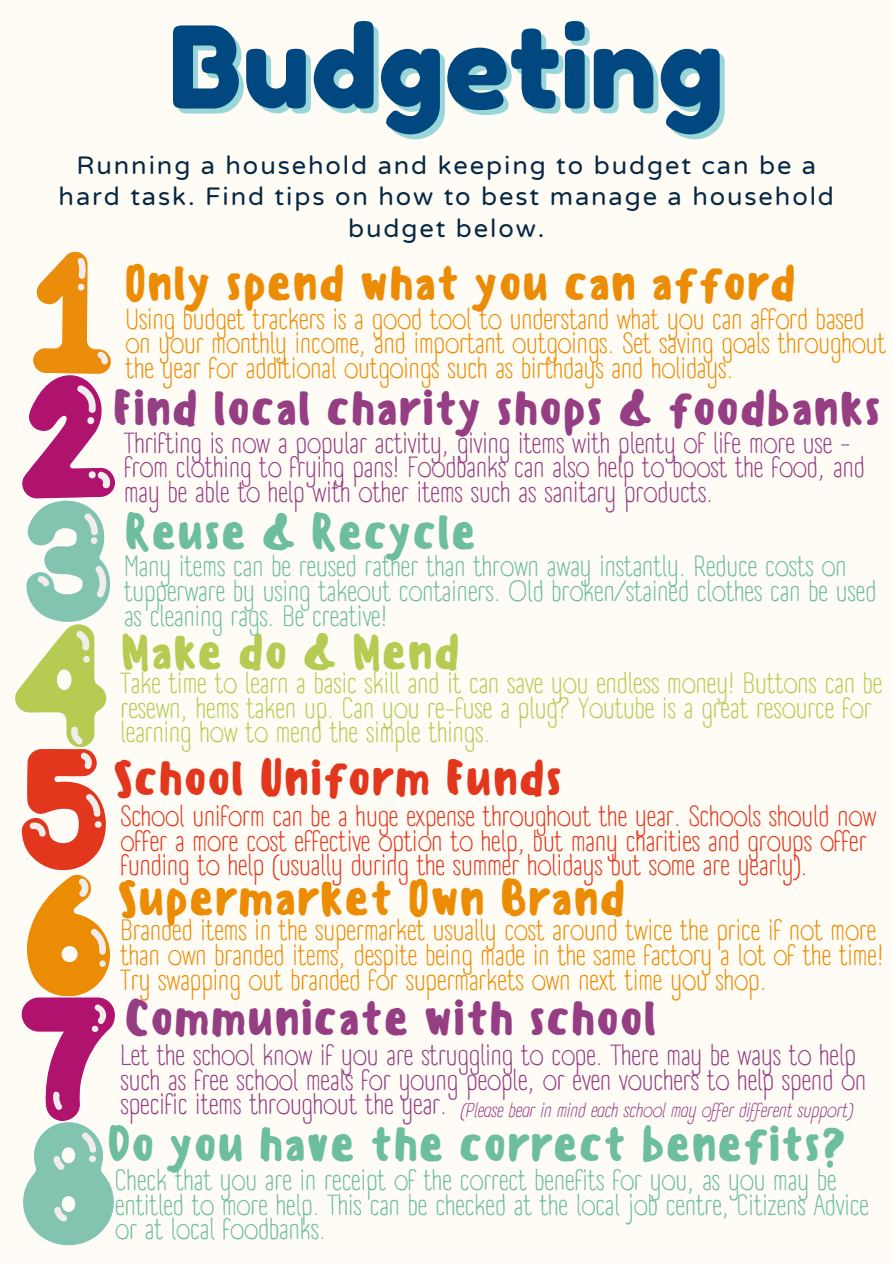
<style>
.page{position:relative;width:893px;height:1264px;background:#fff}
.page>*{position:absolute;margin:0;border:0;box-sizing:border-box;transform-origin:0 0}
.t1{font:113.25px "Fredoka One";color:#014880}
.t2{font:500 48px "Sensei";color:#963e83}
.t3{font:500 48px "Sensei";color:#ec8c04}
.t4{font:500 48px "Sensei";color:#6cbe9d}
.t5{font:500 48px "Sensei";color:#e2371d}
.t6{font:500 48px "Sensei";color:#b5cb51}
.t7{font:28.5px/24.8px "A Day Without Sun Text";color:#ec8c04}
.t8{font:28.5px/24.8px "A Day Without Sun Text";color:#963e83}
.t9{font:28.5px/24.8px "A Day Without Sun Text";color:#6cbe9d}
.t10{font:28.5px/24.8px "A Day Without Sun Text";color:#e2371d}
.t11{font:28.5px/24.8px "A Day Without Sun Text";color:#b5cb51}
.t12{font:25.5px/31.5px "Varela Round";letter-spacing:.075em;color:#062842;text-align:center}
.t13{font:italic 19.5px "A Day Without Sun Text";color:#963e83}
</style>
<div class="page">
<div style="left:0;top:0;width:892px;height:1262px;background:#fffcf6"></div>
<svg style="left:15px;top:251px;width:100px;height:995px"></svg>
<p class="t1" style="left:168px;top:-2px;width:557px">Budgeting</p>
<p class="t12" style="left:59px;top:150px;width:776px">Running a household and keeping to budget can be a hard task. Find tips on how to best manage a household budget below.</p>
<p class="t3" style="left:124px;top:254px;width:673px">Only spend what you can afford</p>
<p class="t7" style="left:126px;top:306px;width:761px">Using budget trackers is a good tool to understand what you can afford based on your monthly income, and important outgoings. Set saving goals throughout the year for additional outgoings such as birthdays and holidays.</p>
<p class="t2" style="left:112px;top:379px;width:770px">Find local charity shops &amp; foodbanks</p>
<p class="t8" style="left:124px;top:430px;width:742px">Thrifting is now a popular activity, giving items with plenty of life more use - from clothing to frying pans! Foodbanks can also help to boost the food, and may be able to help with other items such as sanitary products.</p>
<p class="t4" style="left:124px;top:503px;width:354px">Reuse &amp; Recycle</p>
<p class="t9" style="left:124px;top:554px;width:753px">Many items can be reused rather than thrown away instantly. Reduce costs on tupperware by using takeout containers. Old broken/stained clothes can be used as cleaning rags. Be creative!</p>
<p class="t11" style="left:120px;top:671px;width:763px">Take time to learn a basic skill and it can save you endless money! Buttons can be resewn, hems taken up. Can you re-fuse a plug? Youtube is a great resource for learning how to mend the simple things.</p>
<p class="t6" style="left:120px;top:623px;width:341px">Make do &amp; Mend</p>
<p class="t5" style="left:112px;top:749px;width:451px">School Uniform Funds</p>
<p class="t10" style="left:120px;top:803px;width:757px">School uniform can be a huge expense throughout the year. Schools should now offer a more cost effective option to help, but many charities and groups offer funding to help (usually during the summer holidays but some are yearly).</p>
<p class="t7" style="left:120px;top:918px;width:764px">Branded items in the supermarket usually cost around twice the price if not more than own branded items, despite being made in the same factory a lot of the time!<br>Try swapping out branded for supermarkets own next time you shop.</p>
<p class="t3" style="left:117px;top:869px;width:510px">Supermarket Own Brand</p>
<p class="t2" style="left:124px;top:988px;width:534px">Communicate with school</p>
<p class="t8" style="left:120px;top:1042px;width:747px">Let the school know if you are struggling to cope. There may be ways to help such as free school meals for young people, or even vouchers to help spend on specific items throughout the year.</p>
<p class="t13" style="left:460px;top:1098px;width:393px">(Please bear in mind each school may of er dif erent support)</p>
<p class="t4" style="left:107px;top:1115px;width:741px">Do you have the correct benefits?</p>
<p class="t9" style="left:115px;top:1167px;width:755px">Check that you are in receipt of the correct benefits for you, as you may be entitled to more help. This can be checked at the local job centre, Citizens Advice or at local foodbanks.</p>
</div>
